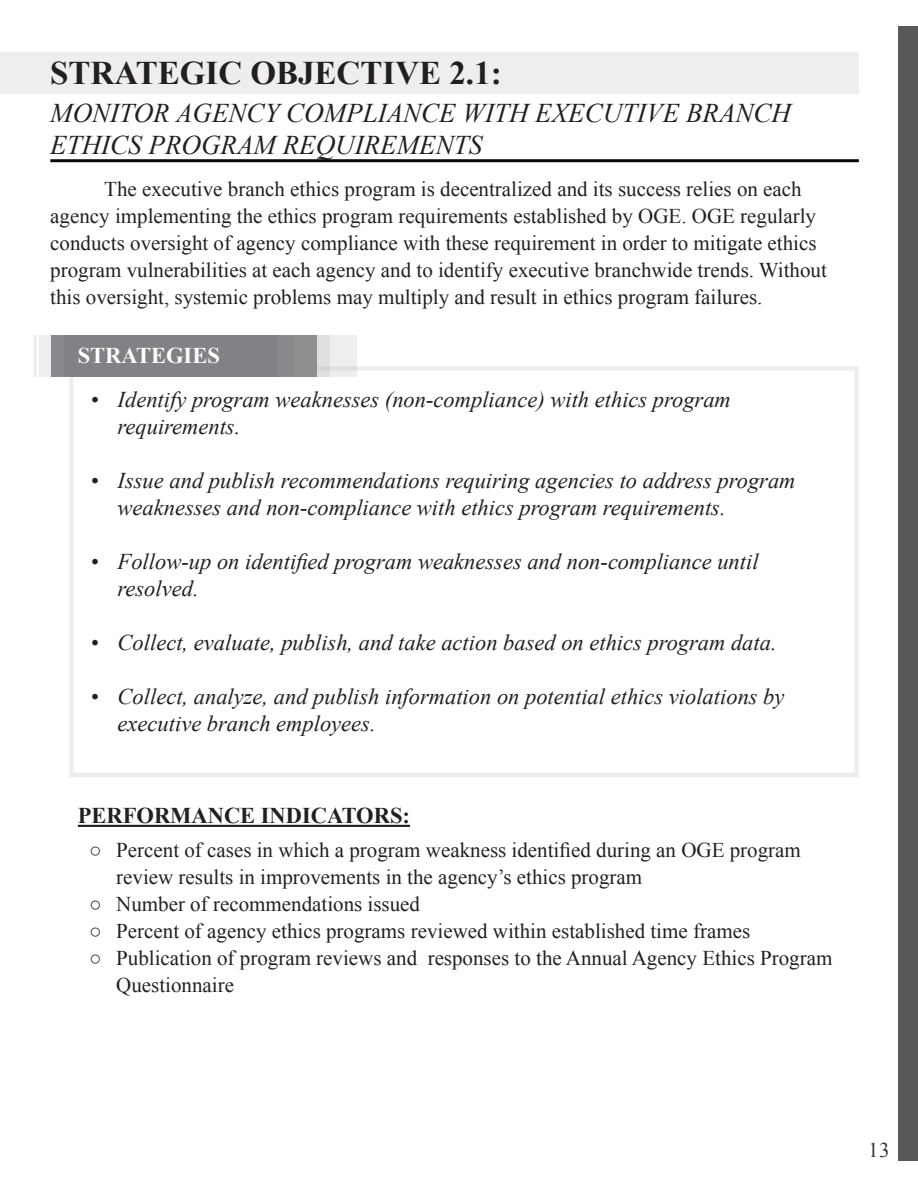
<style>
.page{position:relative;width:918px;height:1188px;background:#fff}
.page>*{position:absolute;margin:0;border:0;box-sizing:border-box;transform-origin:0 0}
.Title_03{font:700 33px "Times New Roman";color:#231f20}
.Title_01{font:italic 27px/32.4px "Times New Roman";color:#231f20}
.t1{font:italic 22.5px/27px "Times New Roman";color:#231f20}
.Title_01-2{font:700 22.5px "Times New Roman";color:#231f20}
.Title_01-3{font:700 22.5px "Times New Roman";color:#fff}
.t2{font:21px/27px "Times New Roman";color:#231f20}
.t3{font:21px "Times New Roman";color:#0c0806}
.s1{font-weight:700}
</style>
<div class="page">
<div style="left:899px;top:27px;width:19px;height:1134px;background:#57585a"></div>
<div style="left:1px;top:52px;width:858px;height:42px;background:#eee"></div>
<hr style="left:78px;top:825px;width:332px;height:2px;background:#231f20">
<hr style="left:50px;top:159px;width:809px;height:3px;background:#0c0806">
<div style="left:52px;top:335px;width:265px;height:42px;background:#808285"></div>
<svg style="left:40px;top:335px;width:12px;height:42px"></svg>
<svg style="left:329px;top:335px;width:28px;height:42px"></svg>
<svg style="left:294px;top:335px;width:35px;height:42px"></svg>
<hr style="left:34px;top:335px;width:3px;height:42px;background:#a9aaaa">
<p class="Title_03" style="left:50px;top:50px;width:453px">STRATEGIC OBJECTIVE 2.1:</p>
<p class="Title_01" style="left:50px;top:96px;width:742px">MONITOR AGENCY COMPLIANCE WITH EXECUTIVE BRANCH<br>ETHICS PROGRAM REQUIREMENTS</p>
<p class="t2" style="left:50px;top:175px;width:778px;text-indent:54px">The executive branch ethics program is decentralized and its success relies on each agency implementing the ethics program requirements established by OGE. OGE regularly conducts oversight of agency compliance with these requirement in order to mitigate ethics program vulnerabilities at each agency and to identify executive branchwide trends. Without this oversight, systemic problems may multiply and result in ethics program failures.</p>
<p class="Title_01-3" style="left:78px;top:340px;width:144px">STRATEGIES</p>
<p class="t1" style="left:118px;top:385px;width:615px;text-indent:-27px">• Identify program weaknesses (non-compliance) with ethics program requirements.</p>
<p class="t1" style="left:118px;top:466px;width:679px;text-indent:-27px">• Issue and publish recommendations requiring agencies to address program weaknesses and non-compliance with ethics program requirements.</p>
<p class="t1" style="left:118px;top:547px;width:642px;text-indent:-27px">• Follow-up on identified program weaknesses and non-compliance until resolved.</p>
<p class="t1" style="left:91px;top:628px;width:688px">• Collect, evaluate, publish, and take action based on ethics program data.</p>
<p class="t1" style="left:118px;top:682px;width:668px;text-indent:-27px">• Collect, analyze, and publish information on potential ethics violations by executive branch employees.</p>
<p class="Title_01-2" style="left:78px;top:800px;width:334px">PERFORMANCE INDICATORS:</p>
<p class="t2" style="left:116px;top:836px;width:686px;text-indent:-27px"><span class="s1">○</span> Percent of cases in which a program weakness identified during an OGE program review results in improvements in the agency’s ethics program</p>
<p class="t2" style="left:89px;top:890px;width:332px"><span class="s1">○</span> Number of recommendations issued</p>
<p class="t2" style="left:89px;top:917px;width:662px"><span class="s1">○</span> Percent of agency ethics programs reviewed within established time frames</p>
<p class="t2" style="left:116px;top:944px;width:718px;text-indent:-27px"><span class="s1">○</span> Publication of program reviews and responses to the Annual Agency Ethics Program<br>Questionnaire</p>
<p class="t3" style="left:869px;top:1136px;width:22px">13</p>
</div>
